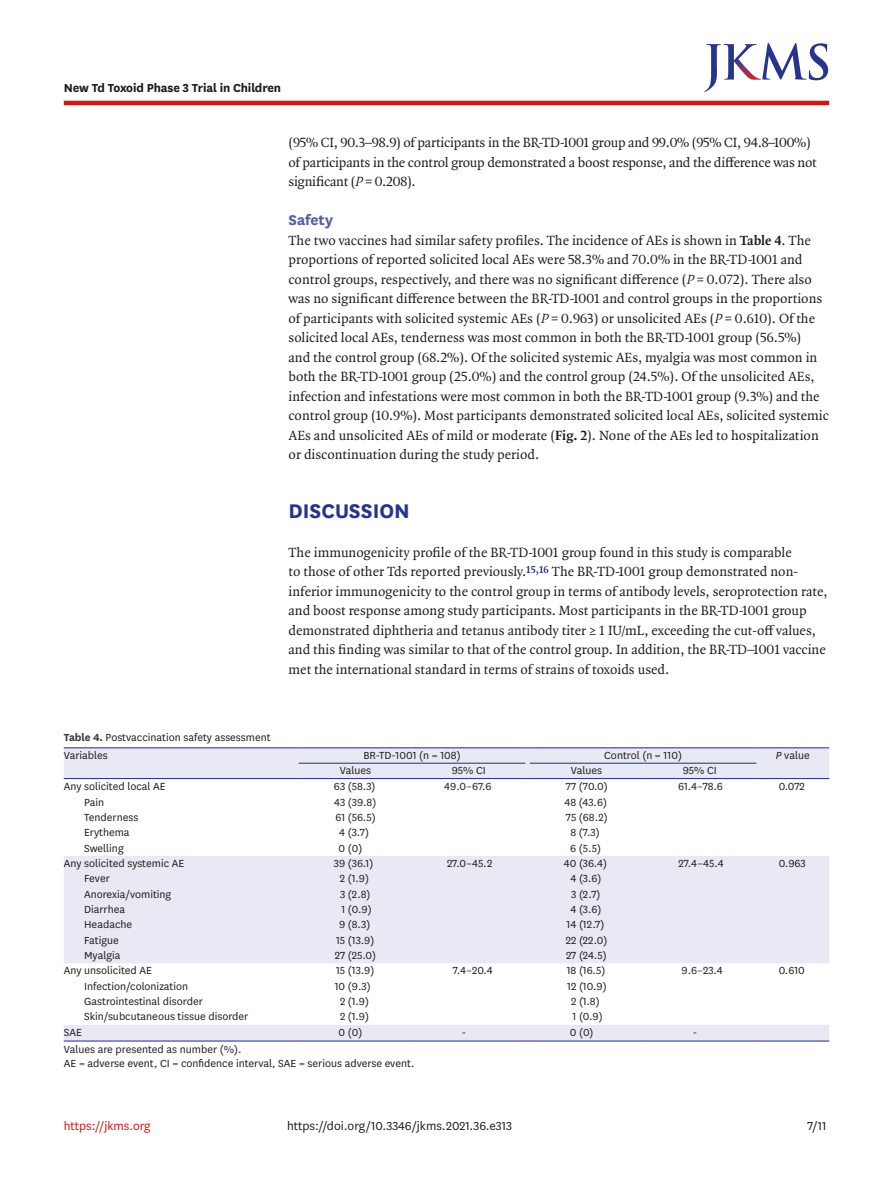
<style>
.page{position:relative;width:893px;height:1191px;background:#fff}
.page>*{position:absolute;margin:0;border:0;box-sizing:border-box;transform-origin:0 0}
.body_title1{font:700 23.1px "National";color:#27348b}
.body_title2{font:700 16.5px "National";color:#5a5ba5}
.body_p_first{font:14.25px/19.5px "Quadraat OT";color:#1d1d1b}
.body_p{font:14.25px/19.5px "Quadraat OT";letter-spacing:-.015em;color:#1d1d1b}
.doi_running_footer{font:13.5px "National";color:#1d1d1b}
.alt-title-type{font:700 13.5px "National";letter-spacing:-.01em;color:#1d1d1b}
.t1{font:13.5px "National";color:#cd171a}
.tbody_entry{font:12px "National";color:#1d1d1b}
.thead_entry{font:12px "National";color:#1d1d1b}
.table-wrap-foot_p{font:12px "National";color:#1d1d1b}
.table-wrap_caption{font:12px "National";color:#1d1d1b}
.table-wrap-foot_p_fi{font:12px "National";color:#1d1d1b}
.s1{font-style:italic}
.s2{font-weight:700}
.s3{font-weight:700;color:#3d3d3c}
</style>
<div class="page">
<hr style="left:64px;top:101px;width:765px;height:4px;background:#cd171a">
<svg style="left:704px;top:43px;width:124px;height:49px"></svg>
<svg style="left:64px;top:748px;width:765px;height:292px;fill:#e9e8f5"></svg>
<svg style="left:64px;top:747px;width:20px;height:1px"></svg>
<hr style="left:84px;top:747px;width:215px;height:1px;background:#27348b">
<hr style="left:299px;top:747px;width:113px;height:1px;background:#27348b">
<hr style="left:412px;top:747px;width:113px;height:1px;background:#27348b">
<hr style="left:530px;top:747px;width:113px;height:1px;background:#27348b">
<hr style="left:643px;top:747px;width:113px;height:1px;background:#27348b">
<hr style="left:756px;top:747px;width:73px;height:1px;background:#27348b">
<hr style="left:299px;top:762px;width:113px;height:1px;background:#27348b">
<hr style="left:412px;top:762px;width:113px;height:1px;background:#27348b">
<hr style="left:530px;top:762px;width:113px;height:1px;background:#27348b">
<hr style="left:643px;top:762px;width:113px;height:1px;background:#27348b">
<svg style="left:64px;top:778px;width:20px;height:1px"></svg>
<hr style="left:84px;top:778px;width:215px;height:1px;background:#27348b">
<hr style="left:299px;top:778px;width:113px;height:1px;background:#27348b">
<hr style="left:412px;top:778px;width:113px;height:1px;background:#27348b">
<hr style="left:530px;top:778px;width:113px;height:1px;background:#27348b">
<hr style="left:643px;top:778px;width:113px;height:1px;background:#27348b">
<hr style="left:756px;top:778px;width:73px;height:1px;background:#27348b">
<svg style="left:64px;top:1040px;width:20px;height:1px"></svg>
<hr style="left:84px;top:1040px;width:215px;height:1px;background:#27348b">
<hr style="left:299px;top:1040px;width:113px;height:1px;background:#27348b">
<hr style="left:412px;top:1040px;width:113px;height:1px;background:#27348b">
<hr style="left:530px;top:1040px;width:113px;height:1px;background:#27348b">
<hr style="left:643px;top:1040px;width:113px;height:1px;background:#27348b">
<hr style="left:756px;top:1040px;width:73px;height:1px;background:#27348b">
<p class="alt-title-type" style="left:64px;top:78px;width:219px">New Td Toxoid Phase 3 Trial in Children</p>
<p class="body_p" style="left:289px;top:133px;width:529px">(95% CI, 90.3–98.9) of participants in the BR-TD-1001 group and 99.0% (95% CI, 94.8–100%) of participants in the control group demonstrated a boost response, and the difference was not significant (<span class="s1">P</span> = 0.208).</p>
<p class="body_title2" style="left:289px;top:208px;width:46px">Safety</p>
<p class="body_p_first" style="left:289px;top:230px;width:542px">The two vaccines had similar safety profiles. The incidence of AEs is shown in <span class="s2">Table 4</span>. The proportions of reported solicited local AEs were 58.3% and 70.0% in the BR-TD-1001 and control groups, respectively, and there was no significant difference (<span class="s1">P</span> = 0.072). There also was no significant difference between the BR-TD-1001 and control groups in the proportions of participants with solicited systemic AEs (<span class="s1">P</span> = 0.963) or unsolicited AEs (<span class="s1">P</span> = 0.610). Of the solicited local AEs, tenderness was most common in both the BR-TD-1001 group (56.5%)<br>and the control group (68.2%). Of the solicited systemic AEs, myalgia was most common in both the BR-TD-1001 group (25.0%) and the control group (24.5%). Of the unsolicited AEs, infection and infestations were most common in both the BR-TD-1001 group (9.3%) and the control group (10.9%). Most participants demonstrated solicited local AEs, solicited systemic AEs and unsolicited AEs of mild or moderate (<span class="s2">Fig. 2</span>). None of the AEs led to hospitalization or discontinuation during the study period.</p>
<p class="body_title1" style="left:289px;top:494px;width:123px">DISCUSSION</p>
<p class="body_p_first" style="left:289px;top:542px;width:541px">The immunogenicity profile of the BR-TD-1001 group found in this study is comparable<br>to those of other Tds reported previously.<sup>15,16</sup> The BR-TD-1001 group demonstrated non&shy;inferior immunogenicity to the control group in terms of antibody levels, seroprotection rate, and boost response among study participants. Most participants in the BR-TD-1001 group demonstrated diphtheria and tetanus antibody titer ≥ 1 IU/mL, exceeding the cut-off values, and this finding was similar to that of the control group. In addition, the BR-TD–1001 vaccine met the international standard in terms of strains of toxoids used.</p>
<p class="table-wrap_caption" style="left:64px;top:730px;width:208px"><span class="s3">Table 4.</span> Postvaccination safety assessment</p>
<p class="thead_entry" style="left:64px;top:747px;width:46px">Variables</p>
<p class="thead_entry" style="left:363px;top:747px;width:99px">BR-TD-1001 (n = 108)</p>
<p class="thead_entry" style="left:604px;top:747px;width:79px">Control (n = 110)</p>
<p class="thead_entry" style="left:776px;top:747px;width:35px"><span class="s1">P</span> value</p>
<p class="thead_entry" style="left:340px;top:763px;width:33px">Values</p>
<p class="thead_entry" style="left:452px;top:763px;width:35px">95% CI</p>
<p class="thead_entry" style="left:571px;top:763px;width:33px">Values</p>
<p class="thead_entry" style="left:683px;top:763px;width:35px">95% CI</p>
<p class="tbody_entry" style="left:64px;top:778px;width:103px">Any solicited local AE</p>
<p class="tbody_entry" style="left:334px;top:778px;width:43px">63 (58.3)</p>
<p class="tbody_entry" style="left:444px;top:778px;width:49px">49.0–67.6</p>
<p class="tbody_entry" style="left:566px;top:778px;width:43px">77 (70.0)</p>
<p class="tbody_entry" style="left:678px;top:778px;width:46px">61.4–78.6</p>
<p class="tbody_entry" style="left:779px;top:778px;width:28px">0.072</p>
<p class="tbody_entry" style="left:84px;top:794px;width:22px">Pain</p>
<p class="tbody_entry" style="left:334px;top:794px;width:44px">43 (39.8)</p>
<p class="tbody_entry" style="left:565px;top:794px;width:44px">48 (43.6)</p>
<p class="tbody_entry" style="left:84px;top:809px;width:56px">Tenderness</p>
<p class="tbody_entry" style="left:335px;top:809px;width:42px">61 (56.5)</p>
<p class="tbody_entry" style="left:566px;top:809px;width:43px">75 (68.2)</p>
<p class="tbody_entry" style="left:84px;top:824px;width:47px">Erythema</p>
<p class="tbody_entry" style="left:339px;top:824px;width:31px">4 (3.7)</p>
<p class="tbody_entry" style="left:570px;top:824px;width:31px">8 (7.3)</p>
<p class="tbody_entry" style="left:84px;top:840px;width:41px">Swelling</p>
<p class="tbody_entry" style="left:339px;top:840px;width:25px">0 (0)</p>
<p class="tbody_entry" style="left:570px;top:840px;width:32px">6 (5.5)</p>
<p class="tbody_entry" style="left:64px;top:855px;width:122px">Any solicited systemic AE</p>
<p class="tbody_entry" style="left:334px;top:855px;width:41px">39 (36.1)</p>
<p class="tbody_entry" style="left:447px;top:855px;width:47px">27.0–45.2</p>
<p class="tbody_entry" style="left:564px;top:855px;width:45px">40 (36.4)</p>
<p class="tbody_entry" style="left:678px;top:855px;width:47px">27.4–45.4</p>
<p class="tbody_entry" style="left:779px;top:855px;width:29px">0.963</p>
<p class="tbody_entry" style="left:84px;top:871px;width:27px">Fever</p>
<p class="tbody_entry" style="left:340px;top:871px;width:30px">2 (1.9)</p>
<p class="tbody_entry" style="left:570px;top:871px;width:33px">4 (3.6)</p>
<p class="tbody_entry" style="left:84px;top:886px;width:89px">Anorexia/vomiting</p>
<p class="tbody_entry" style="left:340px;top:886px;width:32px">3 (2.8)</p>
<p class="tbody_entry" style="left:571px;top:886px;width:31px">3 (2.7)</p>
<p class="tbody_entry" style="left:84px;top:901px;width:43px">Diarrhea</p>
<p class="tbody_entry" style="left:341px;top:901px;width:32px">1 (0.9)</p>
<p class="tbody_entry" style="left:570px;top:901px;width:33px">4 (3.6)</p>
<p class="tbody_entry" style="left:84px;top:917px;width:50px">Headache</p>
<p class="tbody_entry" style="left:339px;top:917px;width:33px">9 (8.3)</p>
<p class="tbody_entry" style="left:566px;top:917px;width:39px">14 (12.7)</p>
<p class="tbody_entry" style="left:84px;top:932px;width:36px">Fatigue</p>
<p class="tbody_entry" style="left:336px;top:932px;width:40px">15 (13.9)</p>
<p class="tbody_entry" style="left:566px;top:932px;width:43px">22 (22.0)</p>
<p class="tbody_entry" style="left:84px;top:947px;width:38px">Myalgia</p>
<p class="tbody_entry" style="left:335px;top:947px;width:43px">27 (25.0)</p>
<p class="tbody_entry" style="left:566px;top:947px;width:42px">27 (24.5)</p>
<p class="tbody_entry" style="left:64px;top:963px;width:90px">Any unsolicited AE</p>
<p class="tbody_entry" style="left:336px;top:963px;width:40px">15 (13.9)</p>
<p class="tbody_entry" style="left:453px;top:963px;width:42px">7.4–20.4</p>
<p class="tbody_entry" style="left:567px;top:963px;width:40px">18 (16.5)</p>
<p class="tbody_entry" style="left:681px;top:963px;width:43px">9.6–23.4</p>
<p class="tbody_entry" style="left:779px;top:963px;width:28px">0.610</p>
<p class="tbody_entry" style="left:84px;top:978px;width:106px">Infection/colonization</p>
<p class="tbody_entry" style="left:335px;top:978px;width:37px">10 (9.3)</p>
<p class="tbody_entry" style="left:567px;top:978px;width:41px">12 (10.9)</p>
<p class="tbody_entry" style="left:84px;top:993px;width:120px">Gastrointestinal disorder</p>
<p class="tbody_entry" style="left:340px;top:993px;width:30px">2 (1.9)</p>
<p class="tbody_entry" style="left:571px;top:993px;width:30px">2 (1.8)</p>
<p class="tbody_entry" style="left:84px;top:1009px;width:166px">Skin/subcutaneous tissue disorder</p>
<p class="tbody_entry" style="left:340px;top:1009px;width:30px">2 (1.9)</p>
<p class="tbody_entry" style="left:572px;top:1009px;width:32px">1 (0.9)</p>
<p class="tbody_entry" style="left:64px;top:1024px;width:20px">SAE</p>
<p class="tbody_entry" style="left:339px;top:1024px;width:25px">0 (0)</p>
<p class="tbody_entry" style="left:462px;top:1024px;width:6px">-</p>
<p class="tbody_entry" style="left:570px;top:1024px;width:25px">0 (0)</p>
<p class="tbody_entry" style="left:693px;top:1024px;width:6px">-</p>
<p class="table-wrap-foot_p_fi" style="left:64px;top:1041px;width:179px">Values are presented as number (%).</p>
<p class="table-wrap-foot_p" style="left:64px;top:1055px;width:352px">AE = adverse event, CI = confidence interval, SAE = serious adverse event.</p>
<p class="t1" style="left:64px;top:1116px;width:88px">https://jkms.org</p>
<p class="doi_running_footer" style="left:287px;top:1116px;width:226px">https://doi.org/10.3346/jkms.2021.36.e313</p>
<p class="doi_running_footer" style="left:807px;top:1116px;width:21px">7/11</p>
</div>
